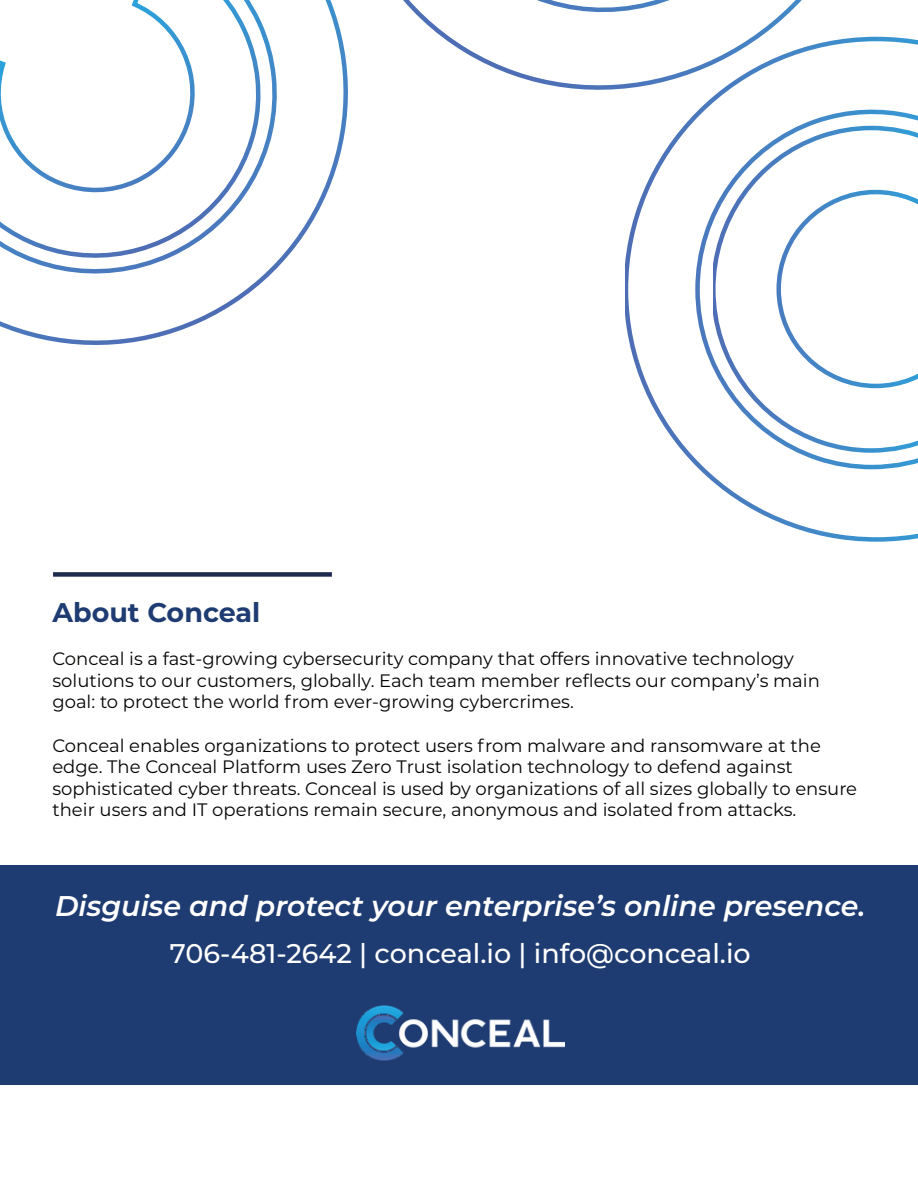
<style>
.page{position:relative;width:918px;height:1188px;background:#fff}
.page>*{position:absolute;margin:0;border:0;box-sizing:border-box;transform-origin:0 0}
.t1{font:italic 600 28.5px "Montserrat";color:#fff}
.t2{font:500 27px "Montserrat";color:#fff}
.t3{font:700 27px "Montserrat";color:#1e3c71}
.t4{font:18px/21.6px "Montserrat";color:#040503}
</style>
<div class="page">
<div style="left:0;top:865px;width:918px;height:220px;background:#1e3c71"></div>
<img style="left:356px;top:1005px;width:208px;height:56px">
<div style="left:53px;top:572px;width:279px;height:5px;background:#1d294e"></div>
<svg style="left:0;top:28px;width:345px;height:317px"></svg>
<svg style="left:0;top:0;width:264px;height:270px"></svg>
<svg style="left:625px;top:36px;width:293px;height:506px"></svg>
<svg style="left:713px;top:124px;width:205px;height:331px"></svg>
<svg style="left:298px;top:0;width:587px;height:133px"></svg>
<svg style="left:417px;top:0;width:366px;height:12px"></svg>
<h2 class="t3" style="left:52px;top:593px;width:209px">About Conceal</h2>
<p class="t4" style="left:52px;top:647px;width:769px">Conceal is a fast-growing cybersecurity company that offers innovative technology solutions to our customers, globally. Each team member reflects our company’s main goal: to protect the world from ever-growing cybercrimes.</p>
<p class="t4" style="left:52px;top:734px;width:806px">Conceal enables organizations to protect users from malware and ransomware at the edge. The Conceal Platform uses Zero Trust isolation technology to defend against sophisticated cyber threats. Conceal is used by organizations of all sizes globally to ensure their users and IT operations remain secure, anonymous and isolated from attacks.</p>
<h1 class="t1" style="left:55px;top:886px;width:812px">Disguise and protect your enterprise’s online presence.</h1>
<h2 class="t2" style="left:170px;top:935px;width:582px">706-481-2642 | conceal.io | info@conceal.io</h2>
</div>
